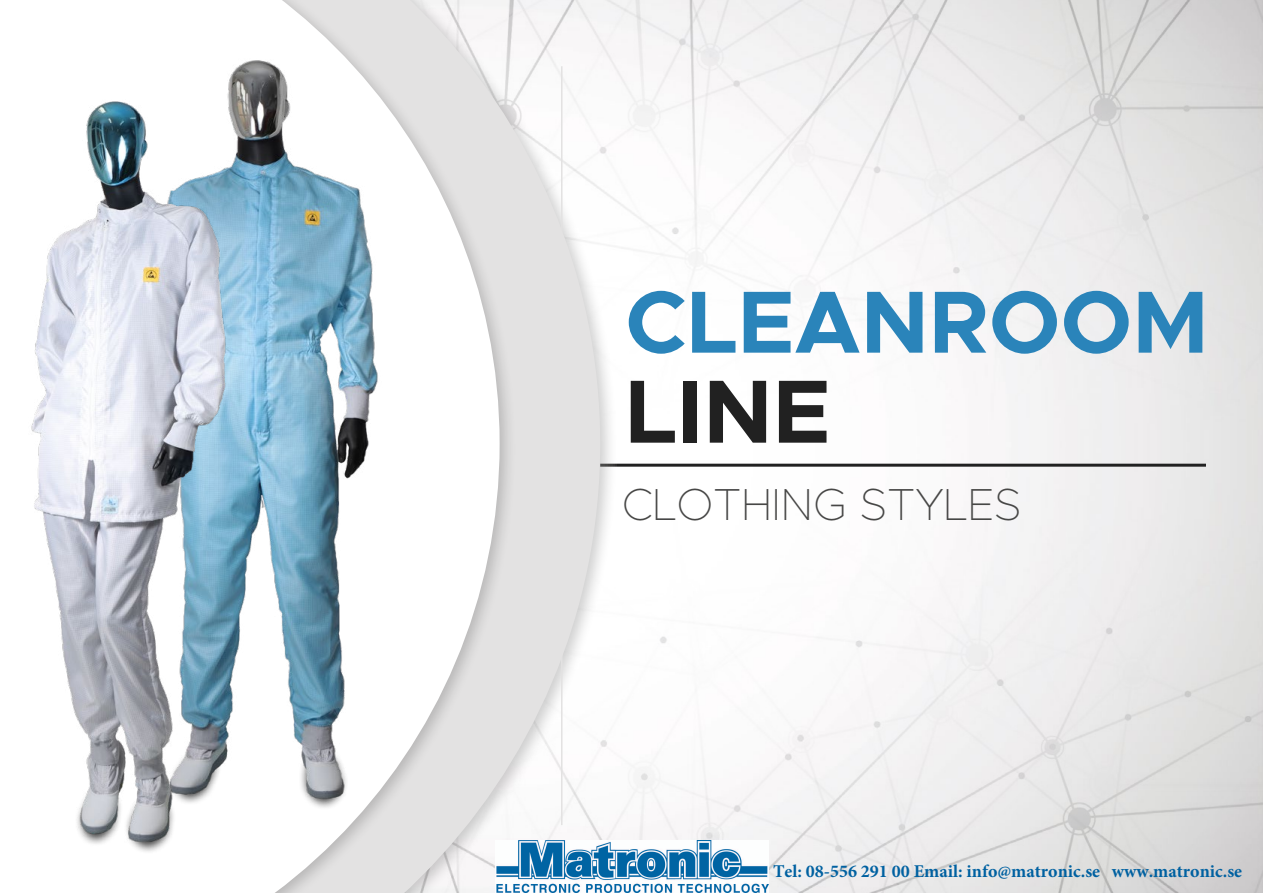
<style>
.page{position:relative;width:1263px;height:893px;background:#fff}
.page>*{position:absolute;margin:0;border:0;box-sizing:border-box;transform-origin:0 0}
.t1{font:700 90px "Metropolis";color:#212121}
.t2{font:700 88.5px "Metropolis";color:#2a84ba}
.t3{font:100 45px "Metropolis";color:#474746}
.t4{font:700 18px "Minion Pro";color:#0061a1}
</style>
<div class="page">
<img style="left:618px;top:0;width:645px;height:893px">
<div style="left:0;top:0;width:618px;height:893px;background:#000;opacity:.2"></div>
<svg style="left:518px;top:0;width:82px;height:893px;fill:#e3e2e2"></svg>
<div style="left:0;top:0;width:518px;height:893px;background:#000;opacity:.2"></div>
<svg style="left:0;top:0;width:500px;height:893px"></svg>
<svg style="left:591px;top:892px;width:80px;height:1px"></svg>
<hr style="left:561px;top:66px;width:1px;height:759px;background:#e3e2e2">
<hr style="left:600px;top:464px;width:606px;height:3px;background:#fff">
<img style="left:114px;top:0;width:293px;height:817px">
<img style="left:0;top:51px;width:277px;height:840px">
<img style="left:496px;top:840px;width:272px;height:52px">
<h2 class="t2" style="left:625px;top:266px;width:585px">CLEANROOM</h2>
<h1 class="t1" style="left:625px;top:355px;width:207px">LINE</h1>
<h3 class="t3" style="left:622px;top:476px;width:401px">CLOTHING STYLES</h3>
<p class="t4" style="left:773px;top:858px;width:471px">Tel: 08-556 291 00 Email: info@matronic.se www.matronic.se</p>
</div>
